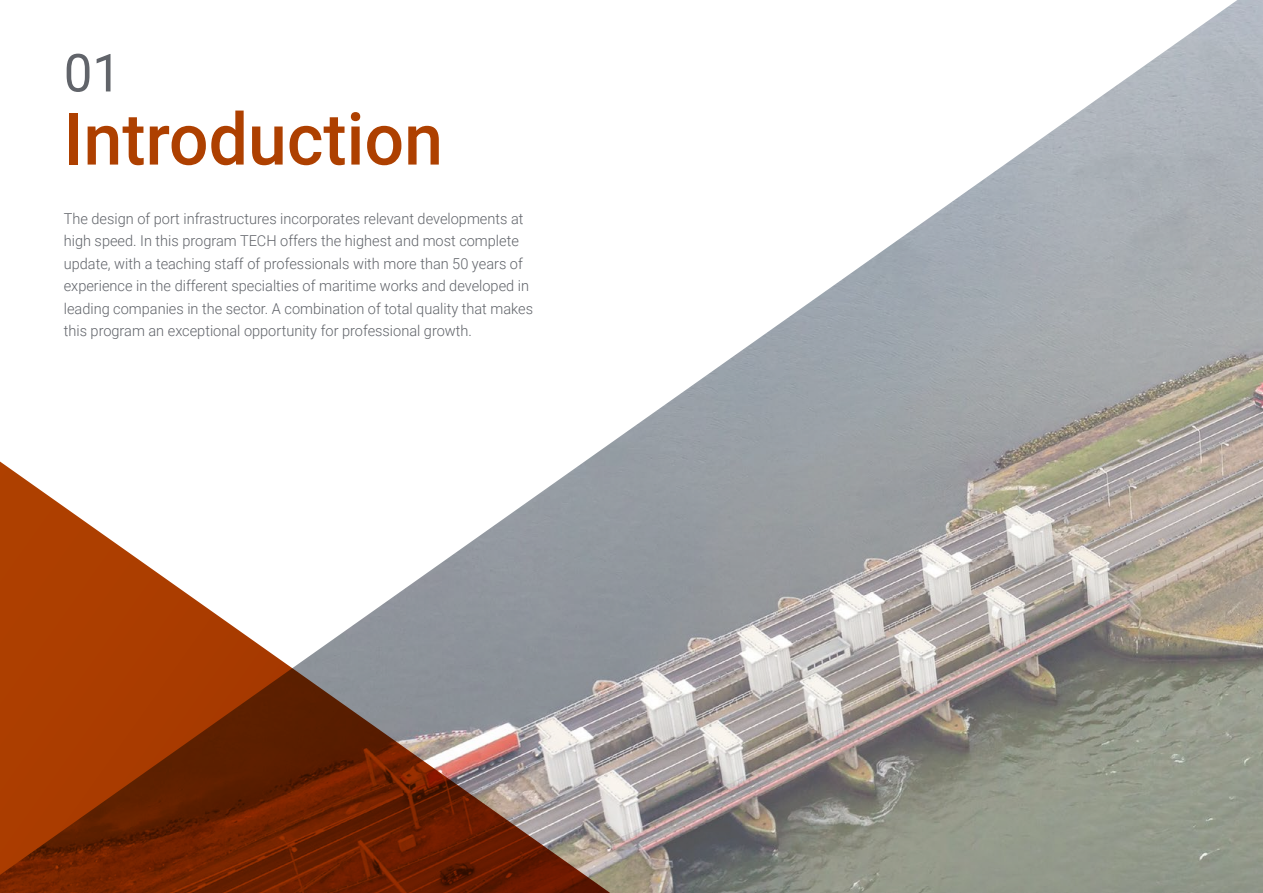
<style>
.page{position:relative;width:1263px;height:893px;background:#fff}
.page>*{position:absolute;margin:0;border:0;box-sizing:border-box;transform-origin:0 0}
.t1{font:500 72px "Roboto";color:#ae4000}
.t2{font:52.5px "Roboto";color:#61646a}
.t3{font:300 15px/22.5px "Roboto";color:#61646a}
</style>
<div class="page">
<img style="left:607px;top:0;width:656px;height:893px">
<svg style="left:0;top:446px;width:640px;height:447px"></svg>
<h2 class="t2" style="left:64px;top:36px;width:59px">01</h2>
<h1 class="t1" style="left:64px;top:89px;width:381px">Introduction</h1>
<p class="t3" style="left:64px;top:207px;width:471px">The design of port infrastructures incorporates relevant developments at high speed. In this program TECH offers the highest and most complete update, with a teaching staff of professionals with more than 50 years of experience in the different specialties of maritime works and developed in leading companies in the sector. A combination of total quality that makes this program an exceptional opportunity for professional growth.</p>
</div>
